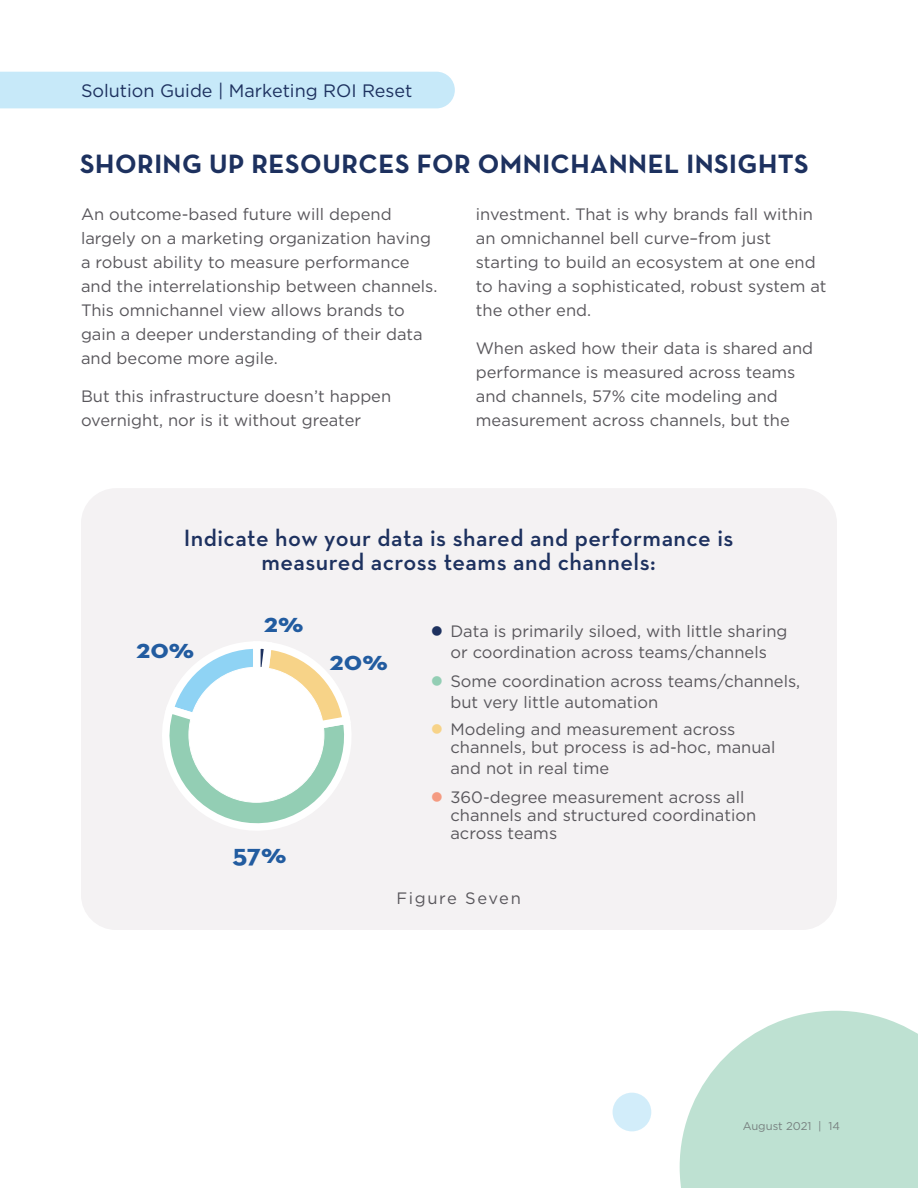
<style>
.page{position:relative;width:918px;height:1188px;background:#fff}
.page>*{position:absolute;margin:0;border:0;box-sizing:border-box;transform-origin:0 0}
.t1{font:700 27px "Neutraface Text";letter-spacing:.02em;color:#1d315f}
.t2{font:700 27px "Neutraface Text";color:#225ca0;scale:1.1 1}
.t3{font:600 24px/24px "Neutraface Text";letter-spacing:.02em;color:#1d315f;text-align:center}
.t4{font:18px "Gotham";color:#1d315f}
.t5{font:16.5px/24px "Gotham";color:#59575c}
.t6{font:16.5px "Gotham";letter-spacing:.1em;color:#59575c}
.t7{font:11.25px "Gotham";color:#59575c}
.s1{color:#1d315f}
.s2{color:#93ceb4}
.s3{color:#f7d388}
.s4{color:#f49b81}
</style>
<div class="page">
<svg style="left:680px;top:1011px;width:238px;height:177px;background:#c6e5d8"></svg>
<div style="left:613px;top:1093px;width:38px;height:38px;background:#d2edfa;border-radius:50%"></div>
<div style="left:0;top:72px;width:455px;height:36px;background:#c7e9f9"></div>
<div style="left:81px;top:488px;width:756px;height:442px;background:#f4f2f3;border-radius:35px"></div>
<svg style="left:162px;top:641px;width:189px;height:189px"></svg>
<div style="left:189px;top:667px;width:135px;height:135px;background:#fff;border-radius:50%"></div>
<p class="t4" style="left:81px;top:79px;width:333px">Solution Guide | Marketing ROI Reset</p>
<p class="t1" style="left:80px;top:147px;width:730px">SHORING UP RESOURCES FOR OMNICHANNEL INSIGHTS</p>
<p class="t5" style="left:476px;top:202px;width:352px">investment. That is why brands fall within an omnichannel bell curve–from just starting to build an ecosystem at one end to having a sophisticated, robust system at the other end.</p>
<p class="t5" style="left:476px;top:336px;width:339px">When asked how their data is shared and performance is measured across teams and channels, 57% cite modeling and measurement across channels, but the</p>
<p class="t5" style="left:81px;top:202px;width:358px">An outcome-based future will depend largely on a marketing organization having a robust ability to measure performance and the interrelationship between channels.<br>This omnichannel view allows brands to gain a deeper understanding of their data and become more agile.</p>
<p class="t5" style="left:81px;top:384px;width:312px">But this infrastructure doesn’t happen overnight, nor is it without greater</p>
<p class="t3" style="left:184px;top:526px;width:551px">Indicate how your data is shared and performance is measured across teams and channels:</p>
<p class="t2" style="left:136px;top:631px;width:54px">20%</p>
<p class="t2" style="left:264px;top:606px;width:38px">2%</p>
<p class="t2" style="left:232px;top:836px;width:51px">57%</p>
<p class="t2" style="left:330px;top:643px;width:54px">20%</p>
<p class="t5" style="left:431px;top:620px;width:358px;line-height:21px;text-align:center"><span class="s1">●</span> Data is primarily siloed, with little sharing or coordination across teams/channels</p>
<p class="t5" style="left:450px;top:671px;width:351px;line-height:21px;text-indent:-20px"><span class="s2">●</span> Some coordination across teams/channels, but very little automation</p>
<p class="t5" style="left:450px;top:720px;width:327px;line-height:18px;text-indent:-20px"><span class="s3">●</span> Modeling and measurement across channels, but process is ad-hoc, manual</p>
<p class="t5" style="left:450px;top:756px;width:160px">and not in real time</p>
<p class="t5" style="left:450px;top:788px;width:307px;line-height:18px;text-indent:-20px"><span class="s4">●</span> 360-degree measurement across all channels and structured coordination across teams</p>
<p class="t6" style="left:396px;top:888px;width:126px">Figure Seven</p>
<p class="t7" style="left:743px;top:1119px;width:99px">August 2021 | 14</p>
</div>
